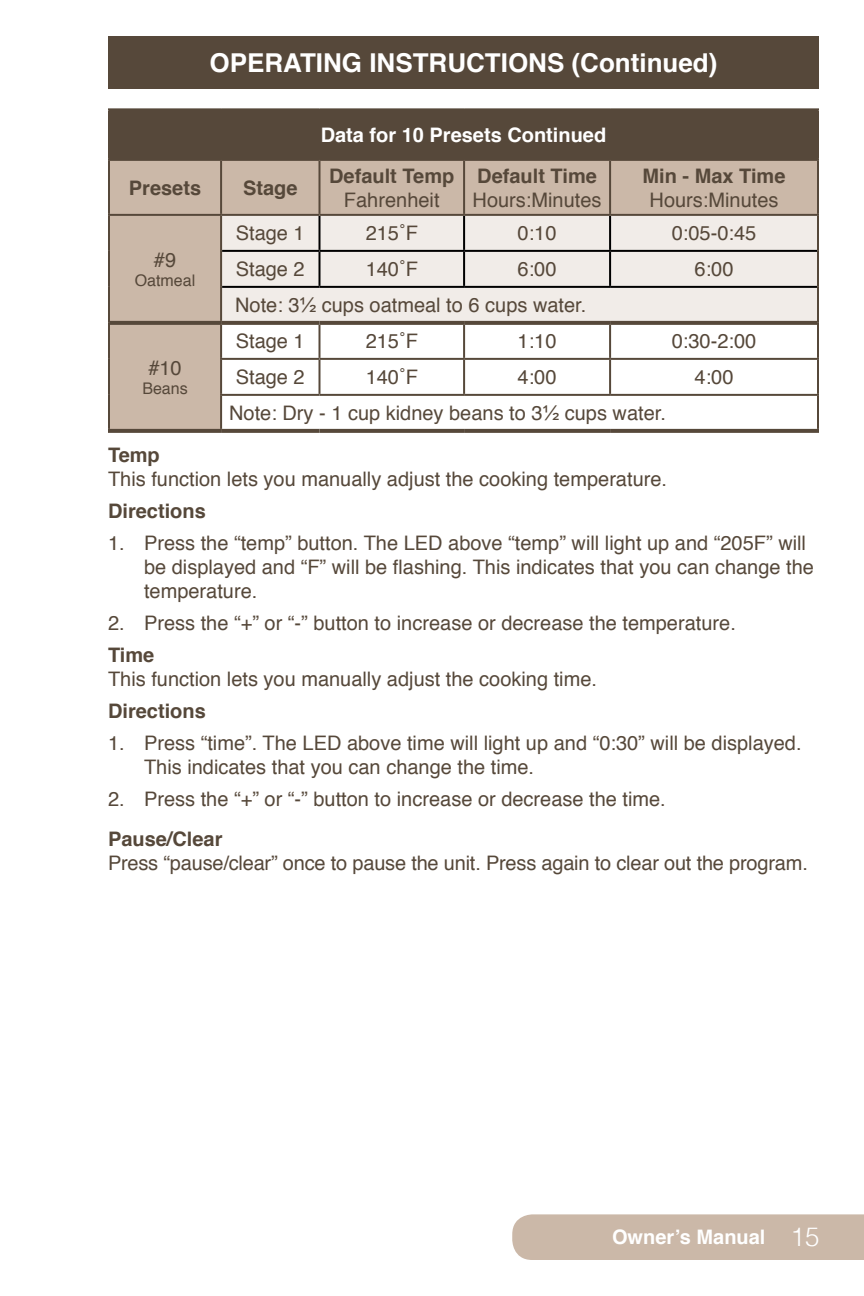
<style>
.page{position:relative;width:864px;height:1296px;background:#fff}
.page>*{position:absolute;margin:0;border:0;box-sizing:border-box;transform-origin:0 0}
.t1{font:700 26px "Helvetica";color:#fff}
.t2{font:20px/24px "Helvetica";color:#56483a}
.t3{font:700 20px "Helvetica";color:#56483a}
.t4{font:700 20px "Helvetica";color:#fff}
.t5{font:16px "Helvetica";color:#56483a}
.s1{font-family:"Arial"}
.s2{font-weight:300;font-size:26px}
</style>
<div class="page">
<div style="left:512px;top:1214px;width:352px;height:46px;background:#cbb8a8"></div>
<div style="left:108px;top:36px;width:711px;height:52px;background:#56483a"></div>
<div style="left:109px;top:109px;width:709px;height:51px;background:#56483a"></div>
<svg style="left:110px;top:161px;width:707px;height:268px;fill:#cbb8a8"></svg>
<div style="left:222px;top:216px;width:595px;height:105px;background:#f1ece8"></div>
<hr style="left:318px;top:216px;width:2px;height:34px;background:#000">
<hr style="left:463px;top:216px;width:2px;height:34px;background:#000">
<hr style="left:609px;top:216px;width:2px;height:34px;background:#000">
<hr style="left:320px;top:250px;width:144px;height:2px;background:#000">
<hr style="left:318px;top:252px;width:2px;height:34px;background:#000">
<hr style="left:464px;top:250px;width:146px;height:2px;background:#000">
<hr style="left:463px;top:252px;width:2px;height:34px;background:#000">
<hr style="left:610px;top:250px;width:207px;height:2px;background:#000">
<hr style="left:609px;top:252px;width:2px;height:34px;background:#000">
<hr style="left:222px;top:250px;width:98px;height:2px;background:#000">
<hr style="left:222px;top:286px;width:98px;height:2px;background:#000">
<hr style="left:320px;top:286px;width:144px;height:2px;background:#000">
<hr style="left:464px;top:286px;width:146px;height:2px;background:#000">
<hr style="left:610px;top:286px;width:207px;height:2px;background:#000">
<hr style="left:108px;top:161px;width:2px;height:53px;background:#56483a">
<hr style="left:220px;top:161px;width:2px;height:53px;background:#56483a">
<hr style="left:318px;top:161px;width:2px;height:53px;background:#56483a">
<hr style="left:463px;top:161px;width:2px;height:53px;background:#56483a">
<hr style="left:609px;top:161px;width:2px;height:53px;background:#56483a">
<hr style="left:817px;top:161px;width:2px;height:53px;background:#56483a">
<hr style="left:108px;top:214px;width:113px;height:2px;background:#56483a">
<hr style="left:108px;top:216px;width:2px;height:35px;background:#56483a">
<hr style="left:108px;top:251px;width:2px;height:36px;background:#56483a">
<hr style="left:108px;top:287px;width:2px;height:36px;background:#56483a">
<hr style="left:108px;top:323px;width:2px;height:36px;background:#56483a">
<hr style="left:108px;top:359px;width:2px;height:36px;background:#56483a">
<hr style="left:108px;top:395px;width:2px;height:34px;background:#56483a">
<svg style="left:110px;top:321px;width:111px;height:4px"></svg>
<svg style="left:108px;top:429px;width:113px;height:4px"></svg>
<hr style="left:221px;top:214px;width:99px;height:2px;background:#56483a">
<hr style="left:220px;top:216px;width:2px;height:35px;background:#56483a">
<hr style="left:320px;top:214px;width:144px;height:2px;background:#56483a">
<hr style="left:464px;top:214px;width:146px;height:2px;background:#56483a">
<hr style="left:610px;top:214px;width:209px;height:2px;background:#56483a">
<hr style="left:817px;top:216px;width:2px;height:35px;background:#56483a">
<hr style="left:220px;top:251px;width:2px;height:36px;background:#56483a">
<hr style="left:817px;top:251px;width:2px;height:36px;background:#56483a">
<hr style="left:220px;top:287px;width:2px;height:34px;background:#56483a">
<hr style="left:817px;top:287px;width:2px;height:36px;background:#56483a">
<svg style="left:221px;top:321px;width:99px;height:4px"></svg>
<svg style="left:320px;top:321px;width:144px;height:4px"></svg>
<svg style="left:464px;top:321px;width:146px;height:4px"></svg>
<svg style="left:610px;top:321px;width:207px;height:4px"></svg>
<svg style="left:221px;top:429px;width:99px;height:4px"></svg>
<svg style="left:320px;top:429px;width:144px;height:4px"></svg>
<svg style="left:464px;top:429px;width:146px;height:4px"></svg>
<svg style="left:610px;top:429px;width:209px;height:4px"></svg>
<hr style="left:220px;top:325px;width:2px;height:33px;background:#56483a">
<hr style="left:318px;top:325px;width:2px;height:33px;background:#56483a">
<hr style="left:463px;top:325px;width:2px;height:33px;background:#56483a">
<hr style="left:609px;top:325px;width:2px;height:33px;background:#56483a">
<hr style="left:817px;top:323px;width:2px;height:35px;background:#56483a">
<hr style="left:220px;top:358px;width:100px;height:2px;background:#56483a">
<hr style="left:220px;top:360px;width:2px;height:34px;background:#56483a">
<hr style="left:320px;top:358px;width:144px;height:2px;background:#56483a">
<hr style="left:318px;top:360px;width:2px;height:34px;background:#56483a">
<hr style="left:464px;top:358px;width:146px;height:2px;background:#56483a">
<hr style="left:463px;top:360px;width:2px;height:34px;background:#56483a">
<hr style="left:610px;top:358px;width:209px;height:2px;background:#56483a">
<hr style="left:609px;top:360px;width:2px;height:34px;background:#56483a">
<hr style="left:817px;top:360px;width:2px;height:34px;background:#56483a">
<hr style="left:220px;top:394px;width:100px;height:2px;background:#56483a">
<hr style="left:220px;top:396px;width:2px;height:33px;background:#56483a">
<hr style="left:320px;top:394px;width:144px;height:2px;background:#56483a">
<hr style="left:464px;top:394px;width:146px;height:2px;background:#56483a">
<hr style="left:610px;top:394px;width:209px;height:2px;background:#56483a">
<hr style="left:817px;top:396px;width:2px;height:33px;background:#56483a">
<hr style="left:108px;top:108px;width:113px;height:2px;background:#56483a">
<hr style="left:108px;top:110px;width:2px;height:49px;background:#56483a">
<hr style="left:221px;top:108px;width:99px;height:2px;background:#56483a">
<hr style="left:320px;top:108px;width:144px;height:2px;background:#56483a">
<hr style="left:464px;top:108px;width:146px;height:2px;background:#56483a">
<hr style="left:610px;top:108px;width:209px;height:2px;background:#56483a">
<hr style="left:817px;top:110px;width:2px;height:49px;background:#56483a">
<hr style="left:108px;top:159px;width:113px;height:2px;background:#56483a">
<hr style="left:221px;top:159px;width:99px;height:2px;background:#56483a">
<hr style="left:320px;top:159px;width:144px;height:2px;background:#56483a">
<hr style="left:464px;top:159px;width:146px;height:2px;background:#56483a">
<hr style="left:610px;top:159px;width:209px;height:2px;background:#56483a">
<h1 class="t1" style="left:210px;top:42px;width:509px">OPERATING INSTRUCTIONS (Continued)</h1>
<p class="t3" style="left:129px;top:171px;width:74px">Presets</p>
<p class="t3" style="left:243px;top:172px;width:56px">Stage</p>
<p class="t4" style="left:321px;top:119px;width:287px">Data for 10 Presets Continued</p>
<p class="t3" style="left:329px;top:160px;width:127px">Default Temp</p>
<p class="t2" style="left:344px;top:188px;width:97px">Fahrenheit</p>
<p class="t3" style="left:477px;top:160px;width:121px">Default Time</p>
<p class="t2" style="left:473px;top:188px;width:130px">Hours:Minutes</p>
<p class="t3" style="left:643px;top:160px;width:144px">Min - Max Time</p>
<p class="t2" style="left:650px;top:188px;width:130px">Hours:Minutes</p>
<p class="t2" style="left:154px;top:248px;width:24px">#9</p>
<p class="t5" style="left:135px;top:268px;width:62px">Oatmeal</p>
<p class="t2" style="left:148px;top:356px;width:35px">#10</p>
<p class="t5" style="left:142px;top:376px;width:47px">Beans</p>
<p class="t2" style="left:236px;top:222px;width:70px">Stage 1</p>
<p class="t2" style="left:366px;top:222px;width:54px">215˚F</p>
<p class="t2" style="left:518px;top:222px;width:40px">0:10</p>
<p class="t2" style="left:672px;top:222px;width:86px">0:05-0:45</p>
<p class="t2" style="left:236px;top:258px;width:70px">Stage 2</p>
<p class="t2" style="left:366px;top:258px;width:54px">140˚F</p>
<p class="t2" style="left:518px;top:258px;width:40px">6:00</p>
<p class="t2" style="left:695px;top:258px;width:40px">6:00</p>
<p class="t2" style="left:235px;top:294px;width:353px">Note: 3<span class="s1">½</span> cups oatmeal to 6 cups water.</p>
<p class="t2" style="left:236px;top:330px;width:70px">Stage 1</p>
<p class="t2" style="left:366px;top:330px;width:54px">215˚F</p>
<p class="t2" style="left:518px;top:330px;width:40px">1:10</p>
<p class="t2" style="left:672px;top:330px;width:86px">0:30-2:00</p>
<p class="t2" style="left:236px;top:366px;width:70px">Stage 2</p>
<p class="t2" style="left:366px;top:366px;width:54px">140˚F</p>
<p class="t2" style="left:518px;top:366px;width:40px">4:00</p>
<p class="t2" style="left:695px;top:366px;width:40px">4:00</p>
<p class="t2" style="left:229px;top:402px;width:438px">Note: Dry - 1 cup kidney beans to 3<span class="s1">½</span> cups water.</p>
<p class="t3" style="left:108px;top:439px;width:53px">Temp</p>
<p class="t2" style="left:108px;top:468px;width:561px">This function lets you manually adjust the cooking temperature.</p>
<p class="t3" style="left:108px;top:495px;width:99px">Directions</p>
<p class="t2" style="left:144px;top:532px;width:672px;text-indent:-36px">1. Press the “temp” button. The LED above “temp” will light up and “205F” will be displayed and “F” will be flashing. This indicates that you can change the temperature.</p>
<p class="t2" style="left:108px;top:612px;width:629px">2. Press the “+” or “-” button to increase or decrease the temperature.</p>
<p class="t3" style="left:108px;top:639px;width:48px">Time</p>
<p class="t2" style="left:108px;top:668px;width:491px">This function lets you manually adjust the cooking time.</p>
<p class="t3" style="left:108px;top:695px;width:99px">Directions</p>
<p class="t2" style="left:144px;top:732px;width:659px;text-indent:-36px">1. Press “time”. The LED above time will light up and “0:30” will be displayed.<br>This indicates that you can change the time.</p>
<p class="t2" style="left:108px;top:788px;width:559px">2. Press the “+” or “-” button to increase or decrease the time.</p>
<p class="t3" style="left:108px;top:823px;width:116px">Pause/Clear</p>
<p class="t2" style="left:108px;top:852px;width:701px">Press “pause/clear” once to pause the unit. Press again to clear out the program.</p>
<p class="t4" style="left:612px;top:1220px;width:209px">Owner’s Manual <span class="s2">15</span></p>
</div>
